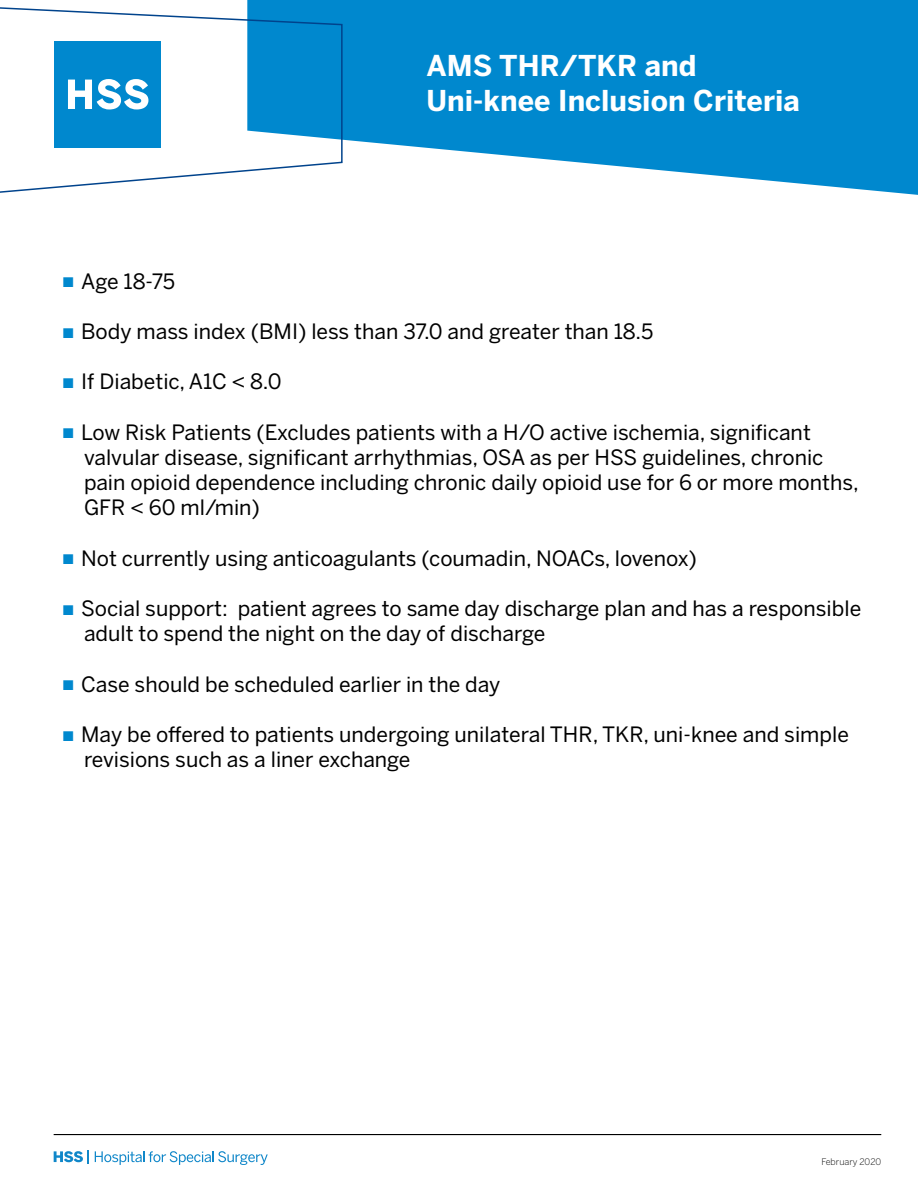
<style>
.page{position:relative;width:918px;height:1188px;background:#fff}
.page>*{position:absolute;margin:0;border:0;box-sizing:border-box;transform-origin:0 0}
.t1{font:700 28.5px "Benton Sans";color:#fff}
.t2{font:21px/25.2px "Benton Sans";color:#000}
.t3{font:300 9px "Benton Sans";color:#000}
.s1{font-family:"Arial Narrow";color:#0088ce}
</style>
<div class="page">
<svg style="left:247px;top:0;width:671px;height:195px;background:#2498d4"></svg>
<svg style="left:0;top:5px;width:343px;height:190px"></svg>
<div style="left:54px;top:41px;width:106px;height:106px;background:#0088ce"></div>
<svg style="left:68px;top:79px;width:80px;height:30px"></svg>
<hr style="left:54px;top:1134px;width:827px;height:1px;background:#000">
<svg style="left:54px;top:1150px;width:35px;height:14px"></svg>
<svg style="left:95px;top:1151px;width:173px;height:14px"></svg>
<p class="t1" style="left:427px;top:48px;width:272px">AMS THR/TKR and</p>
<p class="t1" style="left:427px;top:82px;width:375px">Uni-knee Inclusion Criteria</p>
<p class="t2" style="left:64px;top:269px;width:113px"><span class="s1">■</span> Age 18-75</p>
<p class="t2" style="left:64px;top:319px;width:591px"><span class="s1">■</span> Body mass index (BMI) less than 37.0 and greater than 18.5</p>
<p class="t2" style="left:64px;top:369px;width:219px"><span class="s1">■</span> If Diabetic, A1C &lt; 8.0</p>
<p class="t2" style="left:84px;top:420px;width:776px;text-indent:-20px"><span class="s1">■</span> Low Risk Patients (Excludes patients with a H/O active ischemia, significant valvular disease, significant arrhythmias, OSA as per HSS guidelines, chronic pain opioid dependence including chronic daily opioid use for 6 or more months, GFR &lt; 60 ml/min)</p>
<p class="t2" style="left:64px;top:546px;width:635px"><span class="s1">■</span> Not currently using anticoagulants (coumadin, NOACs, lovenox)</p>
<p class="t2" style="left:84px;top:596px;width:779px;text-indent:-20px"><span class="s1">■</span> Social support: patient agrees to same day discharge plan and has a responsible adult to spend the night on the day of discharge</p>
<p class="t2" style="left:64px;top:672px;width:438px"><span class="s1">■</span> Case should be scheduled earlier in the day</p>
<p class="t2" style="left:84px;top:722px;width:766px;text-indent:-20px"><span class="s1">■</span> May be offered to patients undergoing unilateral THR, TKR, uni-knee and simple revisions such as a liner exchange</p>
<p class="t3" style="left:821px;top:1157px;width:61px">February 2020</p>
</div>
